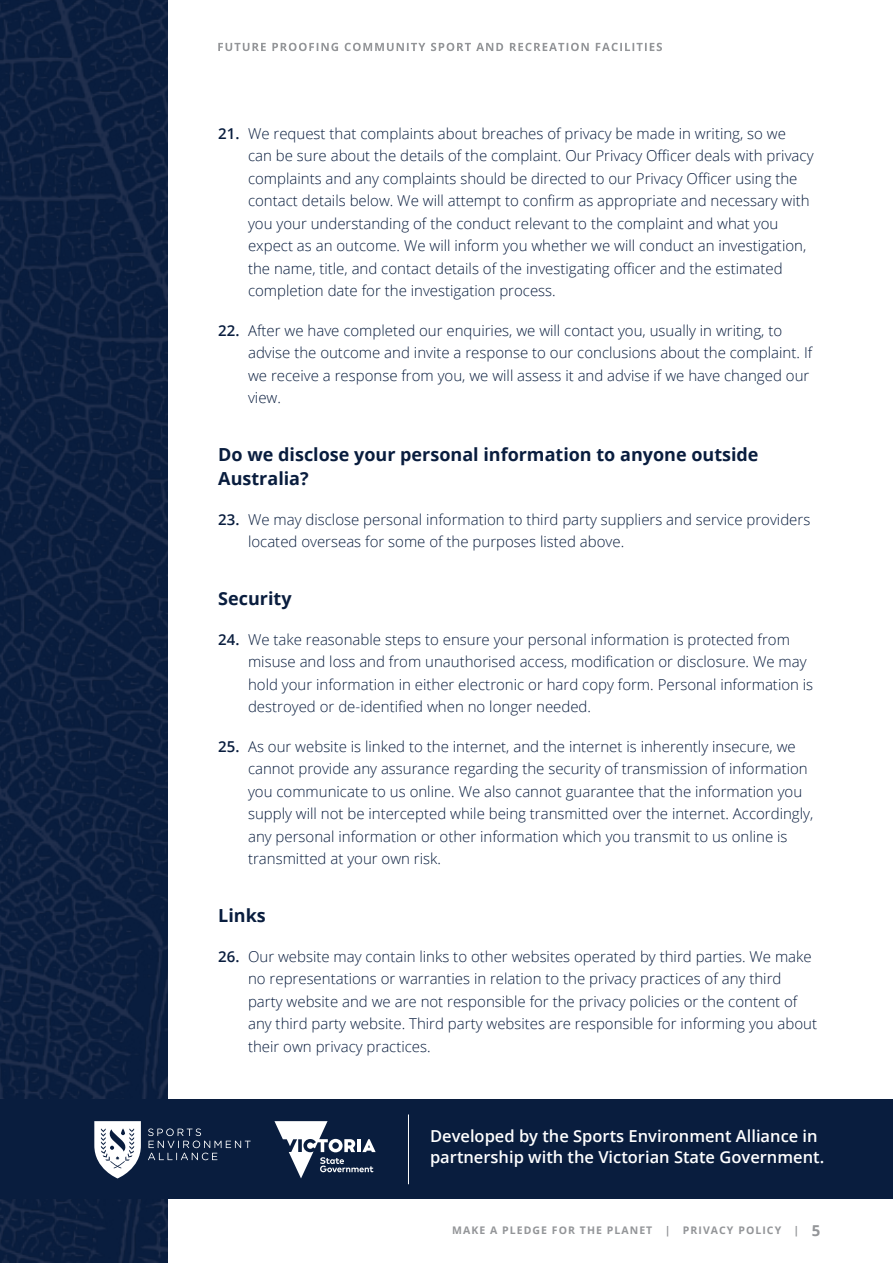
<style>
.page{position:relative;width:893px;height:1263px;background:#fff}
.page>*{position:absolute;margin:0;border:0;box-sizing:border-box;transform-origin:0 0}
.Subheading{font:700 18px/24px "Open Sans";color:#091d3e}
.t1{font:600 16.5px/21px "Open Sans";color:#fff}
.t2{font:300 15px/22.5px "Open Sans";color:#091d3e}
.t3{font:700 10.5px "Open Sans";letter-spacing:.1em;color:#939598}
.s1{font-weight:600}
.s2{font-size:15px}
</style>
<div class="page">
<svg style="left:218px;top:43px;width:444px;height:8px"></svg>
<img style="left:0;top:0;width:167px;height:1262px">
<div style="left:0;top:1099px;width:893px;height:100px;background:#091d3e"></div>
<svg style="left:274px;top:1121px;width:102px;height:57px"></svg>
<svg style="left:148px;top:1128px;width:103px;height:32px"></svg>
<svg style="left:94px;top:1121px;width:47px;height:57px"></svg>
<hr style="left:408px;top:1114px;width:1px;height:70px;background:#fff">
<p class="t2" style="left:248px;top:121px;width:567px;text-indent:-30px"><span class="s1">21.</span> We request that complaints about breaches of privacy be made in writing, so we can be sure about the details of the complaint. Our Privacy Officer deals with privacy complaints and any complaints should be directed to our Privacy Officer using the contact details below. We will attempt to confirm as appropriate and necessary with you your understanding of the conduct relevant to the complaint and what you expect as an outcome. We will inform you whether we will conduct an investigation, the name, title, and contact details of the investigating officer and the estimated completion date for the investigation process.</p>
<p class="t2" style="left:248px;top:318px;width:566px;text-indent:-30px"><span class="s1">22.</span> After we have completed our enquiries, we will contact you, usually in writing, to advise the outcome and invite a response to our conclusions about the complaint. If we receive a response from you, we will assess it and advise if we have changed our view.</p>
<p class="Subheading" style="left:218px;top:442px;width:542px">Do we disclose your personal information to anyone outside<br>Australia?</p>
<p class="t2" style="left:248px;top:507px;width:564px;text-indent:-30px"><span class="s1">23.</span> We may disclose personal information to third party suppliers and service providers located overseas for some of the purposes listed above.</p>
<p class="Subheading" style="left:218px;top:586px;width:75px">Security</p>
<p class="t2" style="left:248px;top:627px;width:567px;text-indent:-30px"><span class="s1">24.</span> We take reasonable steps to ensure your personal information is protected from misuse and loss and from unauthorised access, modification or disclosure. We may hold your information in either electronic or hard copy form. Personal information is destroyed or de-identified when no longer needed.</p>
<p class="t2" style="left:248px;top:735px;width:567px;text-indent:-30px"><span class="s1">25.</span> As our website is linked to the internet, and the internet is inherently insecure, we cannot provide any assurance regarding the security of transmission of information you communicate to us online. We also cannot guarantee that the information you supply will not be intercepted while being transmitted over the internet. Accordingly, any personal information or other information which you transmit to us online is transmitted at your own risk.</p>
<p class="Subheading" style="left:218px;top:903px;width:49px">Links</p>
<p class="t2" style="left:248px;top:945px;width:570px;text-indent:-30px"><span class="s1">26.</span> Our website may contain links to other websites operated by third parties. We make no representations or warranties in relation to the privacy practices of any third party website and we are not responsible for the privacy policies or the content of any third party website. Third party websites are responsible for informing you about their own privacy practices.</p>
<p class="t1" style="left:430px;top:1125px;width:396px">Developed by the Sports Environment Alliance in partnership with the Victorian State Government.</p>
<p class="t3" style="left:452px;top:1223px;width:370px">MAKE A PLEDGE FOR THE PLANET | PRIVACY POLICY | <span class="s2">5</span></p>
</div>
